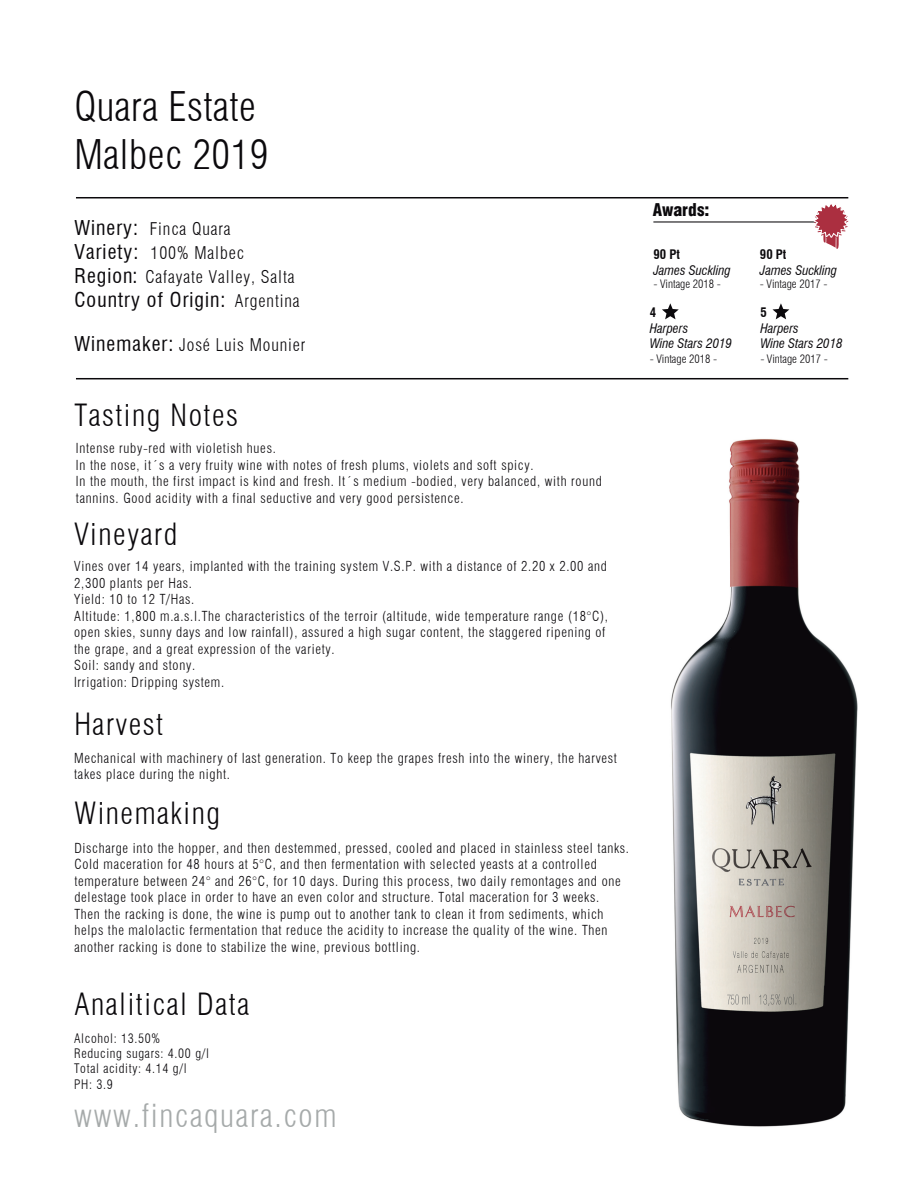
<style>
.page{position:relative;width:918px;height:1188px;background:#fff}
.page>*{position:absolute;margin:0;border:0;box-sizing:border-box;transform-origin:0 0}
.t1{font:300 condensed 39.9px/47.8px "Swiss 721 BT";letter-spacing:.015em;color:#0b090c}
.t2{font:300 condensed 31.65px "Swiss 721 BT";letter-spacing:.05em;color:#a6aaaa}
.t3{font:300 condensed 30px "Swiss 721 BT";letter-spacing:.055em;color:#0b090c}
.t4{font:condensed 19.95px "Swiss 721 BT";letter-spacing:.055em;color:#0b090c}
.t5{font:300 condensed 17.1px/24px "Swiss 721 BT";letter-spacing:.055em;color:#0b090c}
.t6{font:900 condensed 17.1px "Swiss 721 BT";color:#0b090c}
.t7{font:300 condensed 13.5px/16.5px "Swiss 721 BT";letter-spacing:.055em;color:#0b090c}
.t8{font:italic condensed 12.9px/15.5px "Swiss 721 BT";color:#0b090c}
.t9{font:300 condensed 12.9px/15.5px "Swiss 721 BT";letter-spacing:.055em;color:#0b090c}
.t10{font:700 condensed 12.9px "Swiss 721 BT";color:#0b090c}
.t11{font:300 condensed 11.4px "Swiss 721 BT";color:#0b090c}
.s1{font-weight:400;font-size:19.95px}
.s2{font-weight:300;font-size:17.1px}
</style>
<div class="page">
<hr style="left:76px;top:378px;width:772px;height:1px;background:#0b090c">
<hr style="left:76px;top:197px;width:772px;height:1px;background:#0b090c">
<hr style="left:653px;top:221px;width:191px;height:2px;background:#0b090c">
<svg style="left:814px;top:204px;width:35px;height:45px"></svg>
<img style="left:671px;top:439px;width:187px;height:688px">
<svg style="left:662px;top:303px;width:17px;height:16px"></svg>
<svg style="left:773px;top:303px;width:16px;height:16px"></svg>
<h1 class="t1" style="left:74px;top:83px;width:196px">Quara Estate<br>Malbec 2019</h1>
<p class="t5" style="left:74px;top:217px;width:222px"><span class="s1">Winery:</span> Finca Quara<br><span class="s1">Variety:</span> 100% Malbec<br><span class="s1">Region:</span> Cafayate Valley, Salta</p>
<h3 class="t4" style="left:74px;top:287px;width:227px">Country of Origin: <span class="s2">Argentina</span></h3>
<p class="t5" style="left:74px;top:333px;width:233px"><span class="s1">Winemaker:</span> José Luis Mounier</p>
<h3 class="t3" style="left:74px;top:397px;width:165px">Tasting Notes</h3>
<p class="t7" style="left:76px;top:440px;width:527px">Intense ruby-red with violetish hues.<br>In the nose, it´s a very fruity wine with notes of fresh plums, violets and soft spicy.<br>In the mouth, the first impact is kind and fresh. It´s medium -bodied, very balanced, with round tannins. Good acidity with a final seductive and very good persistence.</p>
<h3 class="t3" style="left:74px;top:516px;width:105px">Vineyard</h3>
<p class="t7" style="left:74px;top:558px;width:535px">Vines over 14 years, implanted with the training system V.S.P. with a distance of 2.20 x 2.00 and 2,300 plants per Has.<br>Yield: 10 to 12 T/Has.<br>Altitude: 1,800 m.a.s.l.The characteristics of the terroir (altitude, wide temperature range (18°C), open skies, sunny days and low rainfall), assured a high sugar content, the staggered ripening of the grape, and a great expression of the variety.<br>Soil: sandy and stony.<br>Irrigation: Dripping system.</p>
<h3 class="t3" style="left:74px;top:707px;width:90px">Harvest</h3>
<p class="t7" style="left:74px;top:750px;width:544px">Mechanical with machinery of last generation. To keep the grapes fresh into the winery, the harvest takes place during the night.</p>
<h3 class="t3" style="left:74px;top:795px;width:147px">Winemaking</h3>
<p class="t7" style="left:74px;top:839px;width:556px">Discharge into the hopper, and then destemmed, pressed, cooled and placed in stainless steel tanks.<br>Cold maceration for 48 hours at 5°C, and then fermentation with selected yeasts at a controlled temperature between 24° and 26°C, for 10 days. During this process, two daily remontages and one delestage took place in order to have an even color and structure. Total maceration for 3 weeks.<br>Then the racking is done, the wine is pump out to another tank to clean it from sediments, which helps the malolactic fermentation that reduce the acidity to increase the quality of the wine. Then another racking is done to stabilize the wine, previous bottling.</p>
<h3 class="t3" style="left:74px;top:987px;width:176px">Analitical Data</h3>
<p class="t9" style="left:74px;top:1030px;width:136px">Alcohol: 13.50%<br>Reducing sugars: 4.00 g/l<br>Total acidity: 4.14 g/l<br>PH: 3.9</p>
<h2 class="t2" style="left:74px;top:1097px;width:264px">www.fincaquara.com</h2>
<p class="t6" style="left:653px;top:200px;width:58px">Awards:</p>
<p class="t10" style="left:653px;top:247px;width:28px">90 Pt</p>
<p class="t8" style="left:653px;top:262px;width:79px">James Suckling</p>
<p class="t11" style="left:653px;top:277px;width:69px">- Vintage 2018 -</p>
<p class="t10" style="left:650px;top:305px;width:8px">4</p>
<p class="t8" style="left:650px;top:320px;width:84px">Harpers<br>Wine Stars 2019</p>
<p class="t11" style="left:650px;top:352px;width:69px">- Vintage 2018 -</p>
<p class="t10" style="left:760px;top:247px;width:28px">90 Pt</p>
<p class="t8" style="left:760px;top:262px;width:79px">James Suckling</p>
<p class="t11" style="left:760px;top:277px;width:69px">- Vintage 2017 -</p>
<p class="t10" style="left:760px;top:305px;width:8px">5</p>
<p class="t8" style="left:760px;top:320px;width:84px">Harpers<br>Wine Stars 2018</p>
<p class="t11" style="left:760px;top:352px;width:69px">- Vintage 2017 -</p>
</div>
